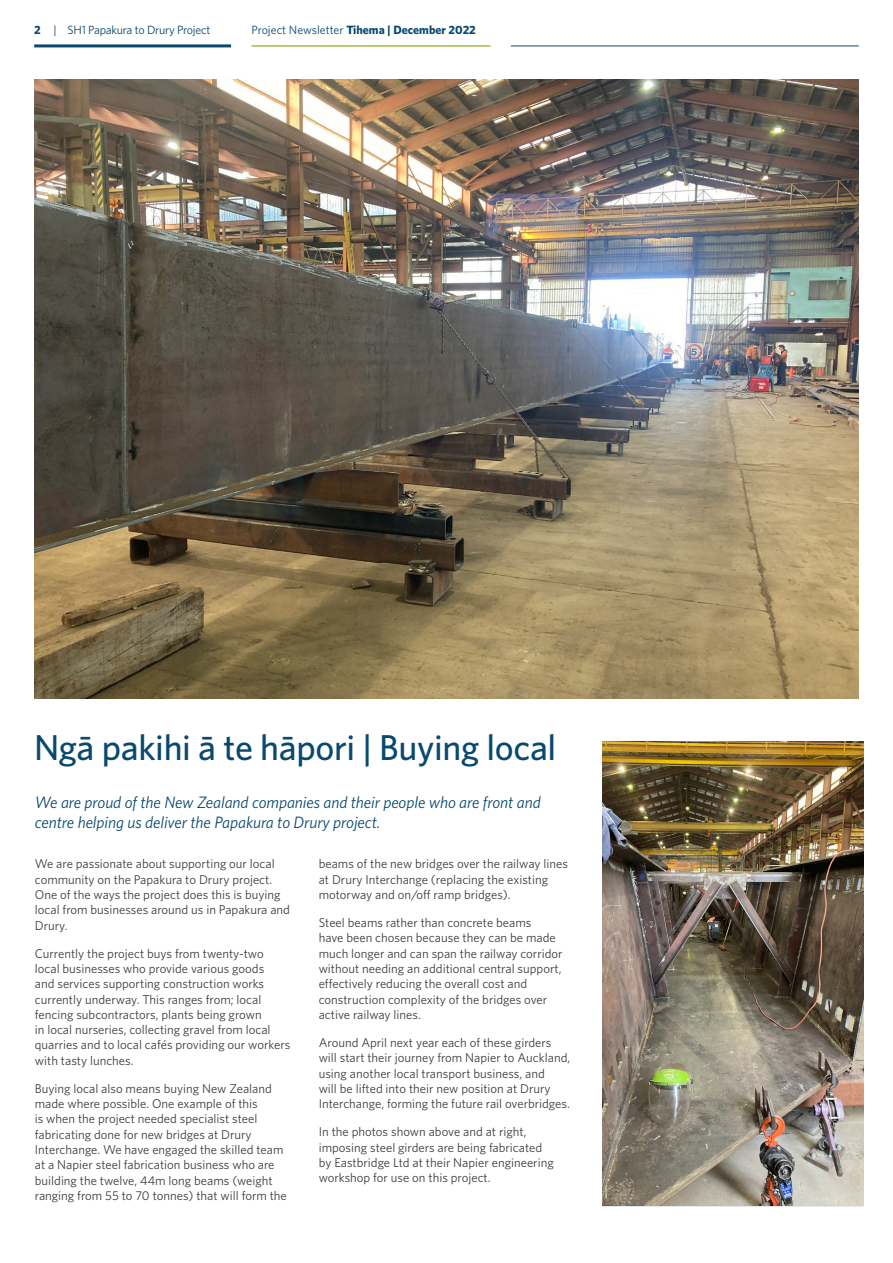
<style>
.page{position:relative;width:893px;height:1263px;background:#fff}
.page>*{position:absolute;margin:0;border:0;box-sizing:border-box;transform-origin:0 0}
.t1{font:500 36px "Whitney";letter-spacing:-.01em;color:#09496d}
.t2{font:italic 16.5px/19.8px "Whitney";letter-spacing:-.005em;color:#09496d}
.t3{font:12.75px/15.3px "Whitney";color:#3e3e3f}
.t4{font:700 12px "Whitney";color:#09496d}
.t5{font:12px "Whitney";letter-spacing:-.02em;color:#09496d}
.s1{font-weight:400}
</style>
<div class="page">
<hr style="left:34px;top:44px;width:197px;height:3px;background:#09496d">
<hr style="left:252px;top:45px;width:238px;height:2px;background:#a6bd3e">
<hr style="left:511px;top:46px;width:348px;height:1px;background:#09496d">
<img style="left:34px;top:80px;width:825px;height:619px">
<img style="left:603px;top:742px;width:260px;height:464px">
<p class="t4" style="left:34px;top:22px;width:8px">2</p>
<p class="t5" style="left:53px;top:22px;width:5px">|</p>
<p class="t5" style="left:68px;top:22px;width:144px">SH1 Papakura to Drury Project</p>
<p class="t4" style="left:252px;top:22px;width:226px"><span class="s1">Project Newsletter</span> Tihema | December 2022</p>
<p class="t1" style="left:34px;top:724px;width:524px">Ngā pakihi ā te hāpori | Buying local</p>
<p class="t2" style="left:35px;top:792px;width:507px">We are proud of the New Zealand companies and their people who are front and centre helping us deliver the Papakura to Drury project.</p>
<p class="t3" style="left:35px;top:856px;width:257px">We are passionate about supporting our local community on the Papakura to Drury project.<br>One of the ways the project does this is buying local from businesses around us in Papakura and Drury.</p>
<p class="t3" style="left:35px;top:945px;width:257px">Currently the project buys from twenty-two local businesses who provide various goods<br>and services supporting construction works currently underway. This ranges from; local fencing subcontractors, plants being grown<br>in local nurseries, collecting gravel from local quarries and to local cafés providing our workers with tasty lunches.</p>
<p class="t3" style="left:35px;top:1080px;width:254px">Buying local also means buying New Zealand made where possible. One example of this<br>is when the project needed specialist steel fabricating done for new bridges at Drury Interchange. We have engaged the skilled team at a Napier steel fabrication business who are building the twelve, 44m long beams (weight ranging from 55 to 70 tonnes) that will form the</p>
<p class="t3" style="left:319px;top:856px;width:251px">beams of the new bridges over the railway lines at Drury Interchange (replacing the existing motorway and on/off ramp bridges).</p>
<p class="t3" style="left:319px;top:915px;width:245px">Steel beams rather than concrete beams<br>have been chosen because they can be made much longer and can span the railway corridor without needing an additional central support, effectively reducing the overall cost and construction complexity of the bridges over active railway lines.</p>
<p class="t3" style="left:319px;top:1034px;width:253px">Around April next year each of these girders will start their journey from Napier to Auckland, using another local transport business, and<br>will be lifted into their new position at Drury Interchange, forming the future rail overbridges.</p>
<p class="t3" style="left:319px;top:1124px;width:237px">In the photos shown above and at right, imposing steel girders are being fabricated by Eastbridge Ltd at their Napier engineering workshop for use on this project.</p>
</div>
